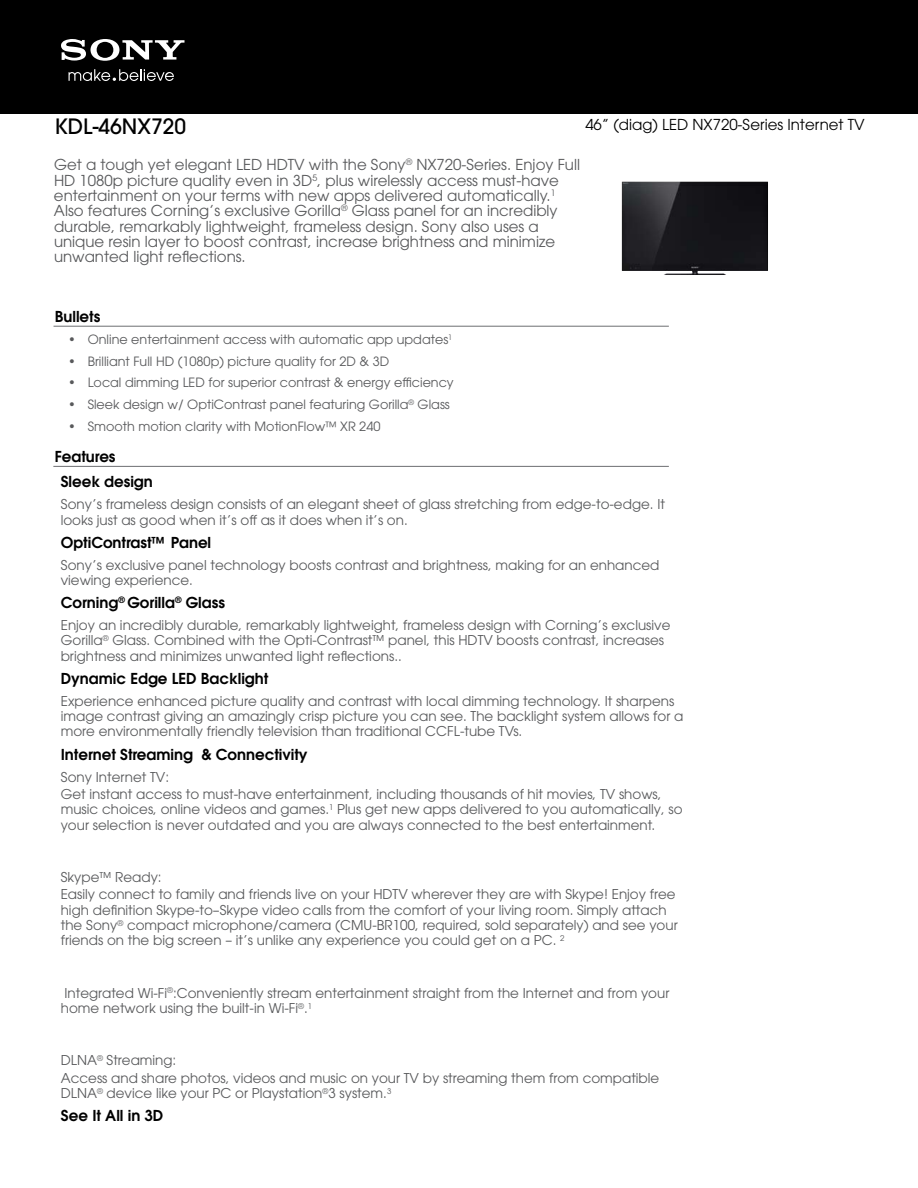
<style>
.page{position:relative;width:918px;height:1188px;background:#fff}
.page>*{position:absolute;margin:0;border:0;box-sizing:border-box;transform-origin:0 0}
.t1{font:500 21px "ITC Avant Garde Std";color:#000}
.t2{font:15px/15.3px "ITC Avant Garde Std";color:#58595b}
.t3{font:600 15px/25.2px "ITC Avant Garde Std";color:#000}
.t4{font:15px "ITC Avant Garde Std";color:#000}
.t5{font:13.5px/15.3px "ITC Avant Garde Std";color:#58595b}
.t6{font:12.75px "ITC Avant Garde Std";color:#58595b}
</style>
<div class="page">
<div style="left:0;top:0;width:918px;height:113px;background:#000"></div>
<svg style="left:69px;top:69px;width:105px;height:12px"></svg>
<svg style="left:61px;top:39px;width:124px;height:22px"></svg>
<img style="left:622px;top:181px;width:146px;height:94px">
<hr style="left:54px;top:326px;width:615px;height:1px;background:#6d6e71">
<hr style="left:53px;top:466px;width:616px;height:1px;background:#6d6e71">
<h1 class="t1" style="left:55px;top:113px;width:133px">KDL-46NX720</h1>
<p class="t4" style="left:585px;top:115px;width:281px">46” (diag) LED NX720-Series Internet TV</p>
<p class="t2" style="left:54px;top:157px;width:528px">Get a tough yet elegant LED HDTV with the Sony<sup>®</sup> NX720-Series. Enjoy Full HD 1080p picture quality even in 3D<sup>5</sup>, plus wirelessly access must-have entertainment on your terms with new apps delivered automatically.<sup>1<br></sup>Also features Corning’s exclusive Gorilla<sup>®</sup> Glass panel for an incredibly durable, remarkably lightweight, frameless design. Sony also uses a unique resin layer to boost contrast, increase brightness and minimize unwanted light reflections.</p>
<p class="t3" style="left:55px;top:304px;width:47px">Bullets</p>
<p class="t6" style="left:68px;top:331px;width:386px">• Online entertainment access with automatic app updates<sup>1</sup></p>
<p class="t6" style="left:68px;top:353px;width:322px">• Brilliant Full HD (1080p) picture quality for 2D &amp; 3D</p>
<p class="t6" style="left:68px;top:375px;width:387px">• Local dimming LED for superior contrast &amp; energy efficiency</p>
<p class="t6" style="left:68px;top:396px;width:383px">• Sleek design w/ OptiContrast panel featuring Gorilla<sup>®</sup> Glass</p>
<p class="t6" style="left:68px;top:418px;width:314px">• Smooth motion clarity with MotionFlow™ XR 240</p>
<p class="t3" style="left:61px;top:444px;width:94px;text-indent:-6px">Features<br>Sleek design</p>
<p class="t5" style="left:61px;top:497px;width:606px">Sony’s frameless design consists of an elegant sheet of glass stretching from edge-to-edge. It looks just as good when it’s off as it does when it’s on.</p>
<p class="t3" style="left:61px;top:529px;width:152px">OptiContrast™ Panel</p>
<p class="t5" style="left:61px;top:557px;width:600px">Sony’s exclusive panel technology boosts contrast and brightness, making for an enhanced viewing experience.</p>
<p class="t3" style="left:61px;top:590px;width:166px">Corning<sup>®</sup> Gorilla<sup>®</sup> Glass</p>
<p class="t5" style="left:61px;top:617px;width:611px">Enjoy an incredibly durable, remarkably lightweight, frameless design with Corning’s exclusive<br>Gorilla<sup>®</sup> Glass. Combined with the Opti-Contrast™ panel, this HDTV boosts contrast, increases brightness and minimizes unwanted light reflections..</p>
<p class="t3" style="left:61px;top:665px;width:209px">Dynamic Edge LED Backlight</p>
<p class="t5" style="left:61px;top:693px;width:624px">Experience enhanced picture quality and contrast with local dimming technology. It sharpens image contrast giving an amazingly crisp picture you can see. The backlight system allows for a more environmentally friendly television than traditional CCFL-tube TVs.</p>
<p class="t3" style="left:61px;top:741px;width:248px">Internet Streaming &amp; Connectivity</p>
<p class="t5" style="left:61px;top:768px;width:602px;line-height:17.4px">Sony Internet TV:<br>Get instant access to must-have entertainment, including thousands of hit movies, TV shows,</p>
<p class="t5" style="left:61px;top:802px;width:623px">music choices, online videos and games.<sup>1</sup> Plus get new apps delivered to you automatically, so your selection is never outdated and you are always connected to the best entertainment.</p>
<p class="t5" style="left:61px;top:868px;width:616px;line-height:17.4px">Skype™ Ready:<br>Easily connect to family and friends live on your HDTV wherever they are with Skype! Enjoy free</p>
<p class="t5" style="left:61px;top:902px;width:619px">high definition Skype-to–Skype video calls from the comfort of your living room. Simply attach the Sony<sup>®</sup> compact microphone/camera (CMU-BR100, required, sold separately) and see your friends on the big screen – it’s unlike any experience you could get on a PC. <sup>2</sup></p>
<p class="t5" style="left:61px;top:985px;width:610px">Integrated Wi-Fi<sup>®</sup>:Conveniently stream entertainment straight from the Internet and from your home network using the built-in Wi-Fi<sup>®</sup>.<sup>1</sup></p>
<p class="t5" style="left:61px;top:1052px;width:600px;line-height:17.4px">DLNA<sup>®</sup> Streaming:<br>Access and share photos, videos and music on your TV by streaming them from compatible</p>
<p class="t5" style="left:61px;top:1085px;width:332px">DLNA<sup>®</sup> device like your PC or Playstation<sup>®</sup>3 system.<sup>3</sup></p>
<p class="t3" style="left:61px;top:1103px;width:104px">See It All in 3D</p>
</div>
